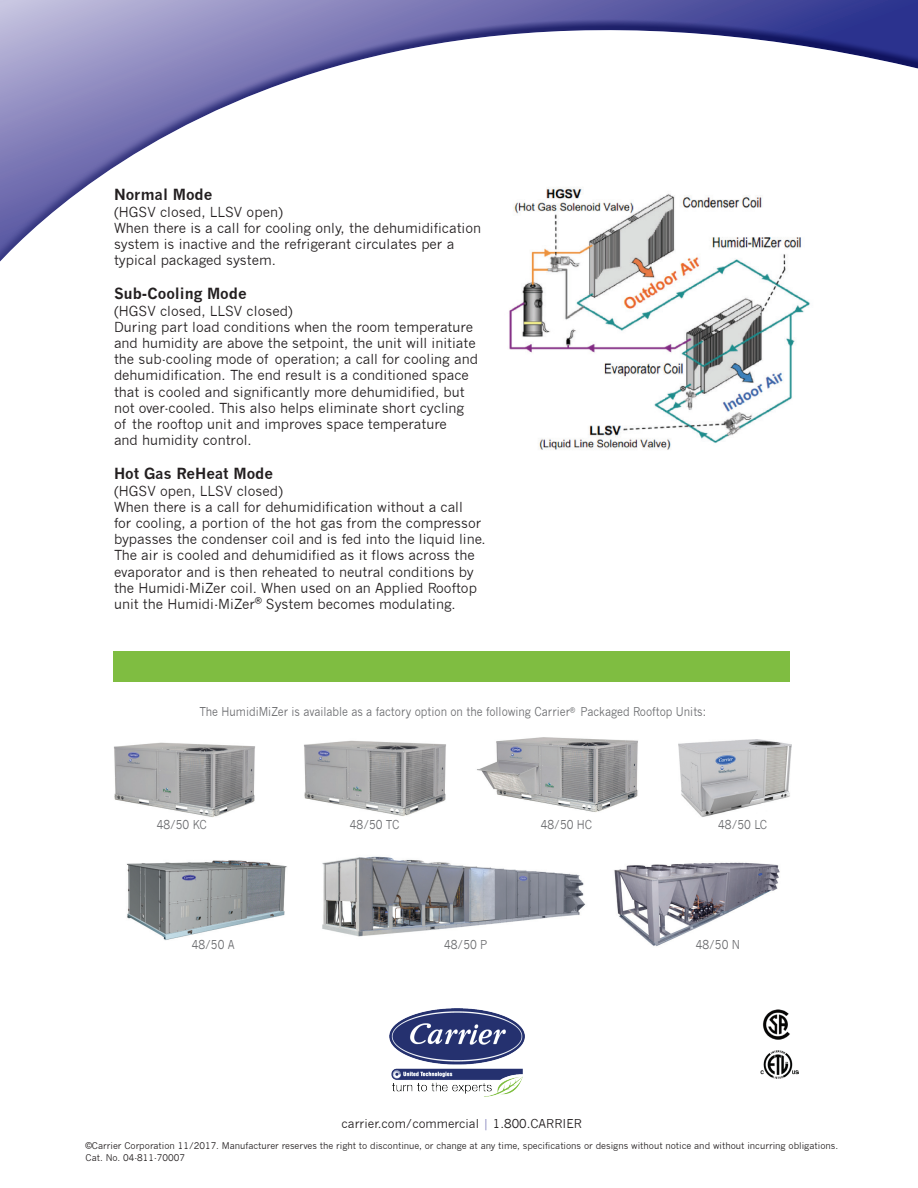
<style>
.page{position:relative;width:918px;height:1188px;background:#fff}
.page>*{position:absolute;margin:0;border:0;box-sizing:border-box;transform-origin:0 0}
.t1{font:700 15px "News Gothic";color:#231f20}
.t2{font:13.5px/16.2px "News Gothic";color:#231f20}
.t3{font:12px "News Gothic";color:#6c6d70;scale:.9 1}
.t4{font:12px "News Gothic";color:#231f20}
.t5{font:9px/12px "News Gothic";color:#231f20}
.s1{color:#8583bb}
</style>
<div class="page">
<div style="left:0;top:0;width:918px;height:292px;background:#2a328e;opacity:.75"></div>
<img style="left:390px;top:1009px;width:135px;height:87px">
<img style="left:760px;top:1050px;width:39px;height:29px">
<img style="left:763px;top:1009px;width:27px;height:30px">
<div style="left:113px;top:651px;width:676px;height:30px;background:#7fbd41"></div>
<img style="left:678px;top:739px;width:113px;height:78px">
<img style="left:127px;top:860px;width:160px;height:80px">
<img style="left:477px;top:737px;width:161px;height:75px">
<img style="left:304px;top:740px;width:142px;height:76px">
<img style="left:114px;top:742px;width:141px;height:75px">
<img style="left:614px;top:862px;width:166px;height:84px">
<img style="left:322px;top:856px;width:264px;height:81px">
<img style="left:496px;top:175px;width:323px;height:275px">
<p class="t1" style="left:114px;top:186px;width:100px">Normal Mode</p>
<p class="t2" style="left:114px;top:204px;width:369px">(HGSV closed, LLSV open)<br>When there is a call for cooling only, the dehumidification system is inactive and the refrigerant circulates per a typical packaged system.</p>
<p class="t1" style="left:114px;top:285px;width:134px">Sub-Cooling Mode</p>
<p class="t2" style="left:114px;top:303px;width:366px">(HGSV closed, LLSV closed)<br>During part load conditions when the room temperature and humidity are above the setpoint, the unit will initiate the sub-cooling mode of operation; a call for cooling and dehumidification. The end result is a conditioned space that is cooled and significantly more dehumidified, but not over-cooled. This also helps eliminate short cycling of the rooftop unit and improves space temperature<br>and humidity control.</p>
<p class="t1" style="left:114px;top:465px;width:161px">Hot Gas ReHeat Mode</p>
<p class="t2" style="left:114px;top:483px;width:373px">(HGSV open, LLSV closed)<br>When there is a call for dehumidification without a call<br>for cooling, a portion of the hot gas from the compressor bypasses the condenser coil and is fed into the liquid line.<br>The air is cooled and dehumidified as it flows across the evaporator and is then reheated to neutral conditions by the Humidi-MiZer coil. When used on an Applied Rooftop unit the Humidi-MiZer<sup>®</sup> System becomes modulating.</p>
<p class="t3" style="left:200px;top:704px;width:564px">The HumidiMiZer is available as a factory option on the following Carrier<sup>®</sup> Packaged Rooftop Units:</p>
<p class="t3" style="left:157px;top:818px;width:57px">48/50 KC</p>
<p class="t3" style="left:350px;top:818px;width:57px">48/50 TC</p>
<p class="t3" style="left:541px;top:818px;width:59px">48/50 HC</p>
<p class="t3" style="left:718px;top:818px;width:56px">48/50 LC</p>
<p class="t3" style="left:192px;top:938px;width:49px">48/50 A</p>
<p class="t3" style="left:444px;top:938px;width:50px">48/50 P</p>
<p class="t3" style="left:696px;top:938px;width:51px">48/50 N</p>
<p class="t4" style="left:342px;top:1116px;width:242px">carrier.com/commercial <span class="s1">|</span> 1.800.CARRIER</p>
<p class="t5" style="left:85px;top:1140px;width:754px">©Carrier Corporation 11/2017. Manufacturer reserves the right to discontinue, or change at any time, specifications or designs without notice and without incurring obligations.<br>Cat. No. 04-811-70007</p>
</div>
